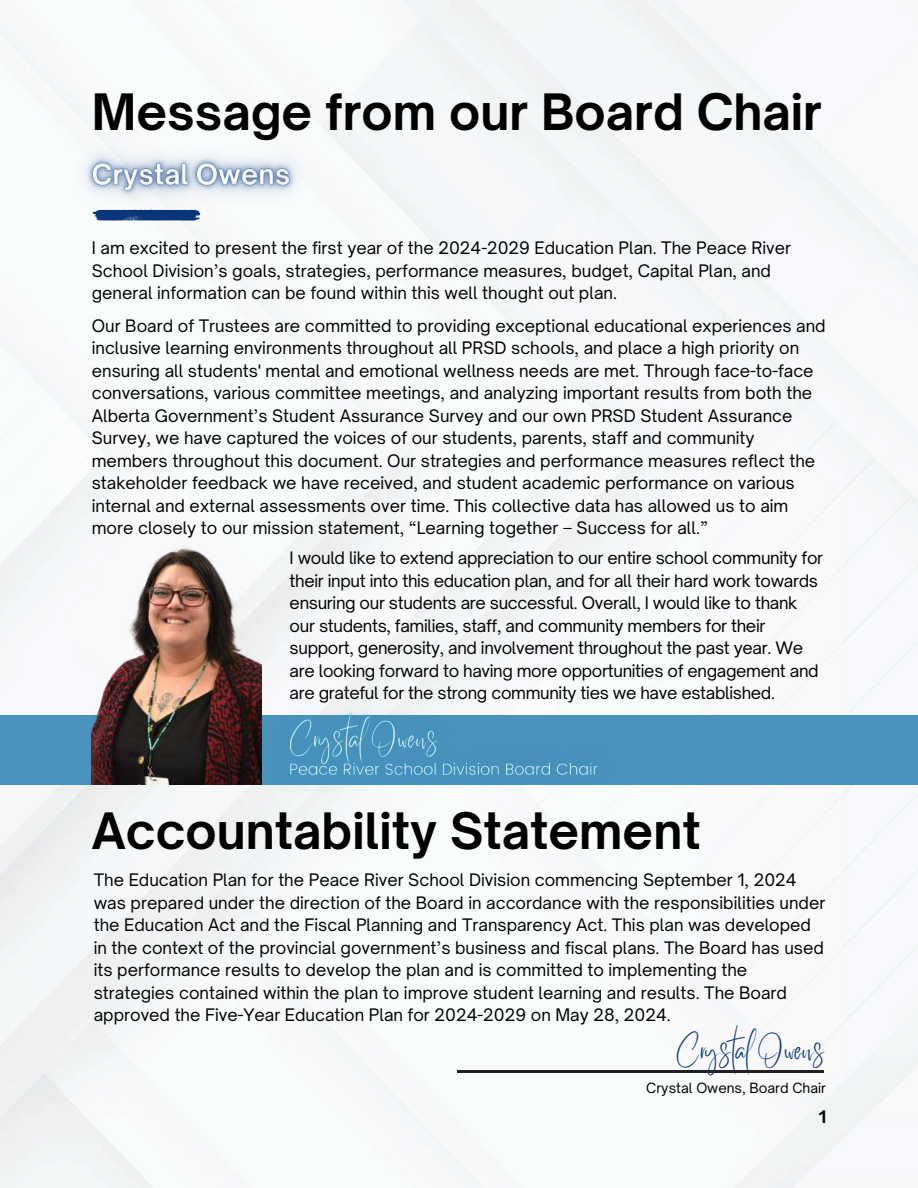
<style>
.page{position:relative;width:918px;height:1188px;background:#fff}
.page>*{position:absolute;margin:0;border:0;box-sizing:border-box;transform-origin:0 0}
.t1{font:700 48px "Open Sauce One";color:#000}
.t2{font:24px "Better Saturday";color:#09357b}
.t3{font:16.5px/22.5px "Open Sauce One";color:#000}
.t4{font:16.5px/22.5px "Open Sauce One";letter-spacing:-.02em;color:#000}
.t5{font:700 16.5px "Open Sauce One";color:#000}
.t6{font:13.5px "Open Sauce One";color:#000}
</style>
<div class="page">
<img style="left:0;top:0;width:918px;height:1188px">
<div style="left:0;top:715px;width:918px;height:70px;background:#4992bc"></div>
<img style="left:92px;top:543px;width:170px;height:242px">
<hr style="left:457px;top:1071px;width:367px;height:2px;background:#231f20">
<img style="left:55px;top:121px;width:271px;height:107px">
<img style="left:257px;top:679px;width:374px;height:138px">
<h1 class="t1" style="left:92px;top:82px;width:732px">Message from our Board Chair</h1>
<p class="t3" style="left:92px;top:237px;width:701px">I am excited to present the first year of the 2024-2029 Education Plan. The Peace River<br>School Division’s goals, strategies, performance measures, budget, Capital Plan, and general information can be found within this well thought out plan.</p>
<p class="t3" style="left:92px;top:314px;width:735px">Our Board of Trustees are committed to providing exceptional educational experiences and inclusive learning environments throughout all PRSD schools, and place a high priority on ensuring all students' mental and emotional wellness needs are met. Through face-to-face conversations, various committee meetings, and analyzing important results from both the Alberta Government’s Student Assurance Survey and our own PRSD Student Assurance Survey, we have captured the voices of our students, parents, staff and community members throughout this document. Our strategies and performance measures reflect the stakeholder feedback we have received, and student academic performance on various internal and external assessments over time. This collective data has allowed us to aim more closely to our mission statement, “Learning together – Success for all.”</p>
<p class="t4" style="left:290px;top:547px;width:535px">I would like to extend appreciation to our entire school community for their input into this education plan, and for all their hard work towards ensuring our students are successful. Overall, I would like to thank our students, families, staff, and community members for their support, generosity, and involvement throughout the past year. We are looking forward to having more opportunities of engagement and are grateful for the strong community ties we have established.</p>
<h1 class="t1" style="left:92px;top:801px;width:610px">Accountability Statement</h1>
<p class="t3" style="left:94px;top:869px;width:733px">The Education Plan for the Peace River School Division commencing September 1, 2024 was prepared under the direction of the Board in accordance with the responsibilities under the Education Act and the Fiscal Planning and Transparency Act. This plan was developed in the context of the provincial government’s business and fiscal plans. The Board has used its performance results to develop the plan and is committed to implementing the strategies contained within the plan to improve student learning and results. The Board approved the Five-Year Education Plan for 2024-2029 on May 28, 2024.</p>
<h2 class="t2" style="left:676px;top:1045px;width:150px">Crystal Owens</h2>
<p class="t6" style="left:646px;top:1080px;width:181px">Crystal Owens, Board Chair</p>
<p class="t5" style="left:819px;top:1106px;width:9px">1</p>
</div>
